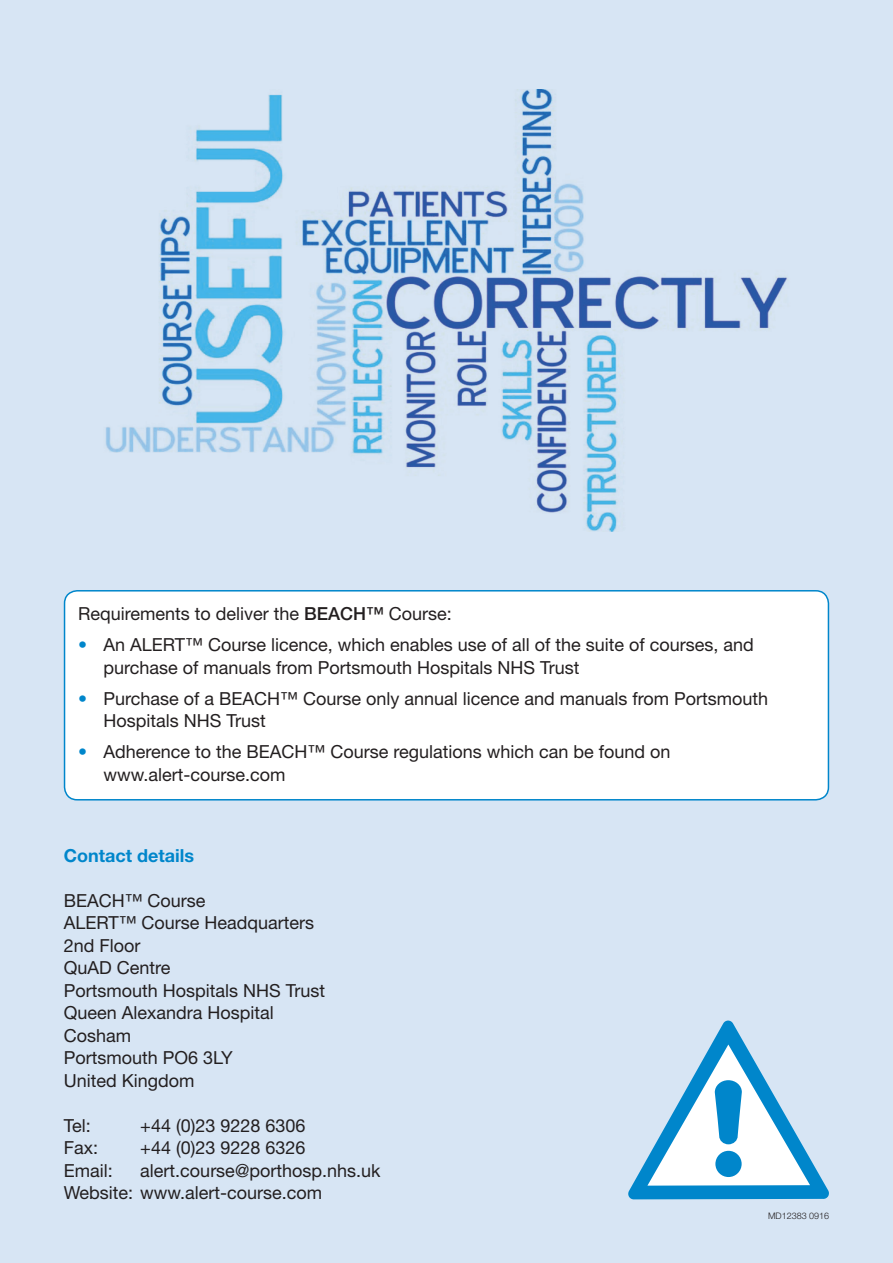
<style>
.page{position:relative;width:893px;height:1263px;background:#d7e5f4}
.page>*{position:absolute;margin:0;border:0;box-sizing:border-box;transform-origin:0 0}
.t1{font:18px/22.5px "Helvetica Neue";color:#231f20}
.t2{font:700 18px "Helvetica Neue";color:#0086cb}
.t3{font:300 9px "Helvetica Neue";color:#231f20}
.s1{font-weight:500}
.s2{color:#0086cb}
</style>
<div class="page">
<div style="left:65px;top:591px;width:763px;height:209px;background:#fff;border-radius:13px"></div>
<div style="left:64px;top:590px;width:765px;height:210px;border:2px solid #0086cb;border-radius:13px"></div>
<img style="left:105px;top:89px;width:683px;height:442px">
<svg style="left:628px;top:1020px;width:201px;height:179px"></svg>
<p class="t1" style="left:78px;top:602px;width:375px">Requirements to deliver the <span class="s1">BEACH™</span> Course:</p>
<p class="t1" style="left:104px;top:633px;width:652px;text-indent:-26px"><span class="s2">•</span> An ALERT™ Course licence, which enables use of all of the suite of courses, and purchase of manuals from Portsmouth Hospitals NHS Trust</p>
<p class="t1" style="left:104px;top:687px;width:666px;text-indent:-26px"><span class="s2">•</span> Purchase of a BEACH™ Course only annual licence and manuals from Portsmouth<br>Hospitals NHS Trust</p>
<p class="t1" style="left:104px;top:740px;width:568px;text-indent:-26px"><span class="s2">•</span> Adherence to the BEACH™ Course regulations which can be found on www.alert-course.com</p>
<p class="t2" style="left:64px;top:844px;width:132px">Contact details</p>
<p class="t1" style="left:64px;top:889px;width:263px">BEACH™ Course<br>ALERT™ Course Headquarters<br>2nd Floor<br>QuAD Centre<br>Portsmouth Hospitals NHS Trust<br>Queen Alexandra Hospital<br>Cosham<br>Portsmouth PO6 3LY<br>United Kingdom</p>
<p class="t1" style="left:64px;top:1114px;width:29px">Tel:</p>
<p class="t1" style="left:140px;top:1114px;width:167px">+44 (0)23 9228 6306</p>
<p class="t1" style="left:64px;top:1136px;width:36px">Fax:</p>
<p class="t1" style="left:140px;top:1136px;width:167px">+44 (0)23 9228 6326</p>
<p class="t1" style="left:64px;top:1159px;width:51px">Email:</p>
<p class="t1" style="left:64px;top:1159px;width:318px;text-indent:77px">alert.course@porthosp.nhs.uk<br>Website: www.alert-course.com</p>
<p class="t3" style="left:768px;top:1210px;width:63px">MD12383 0916</p>
</div>
